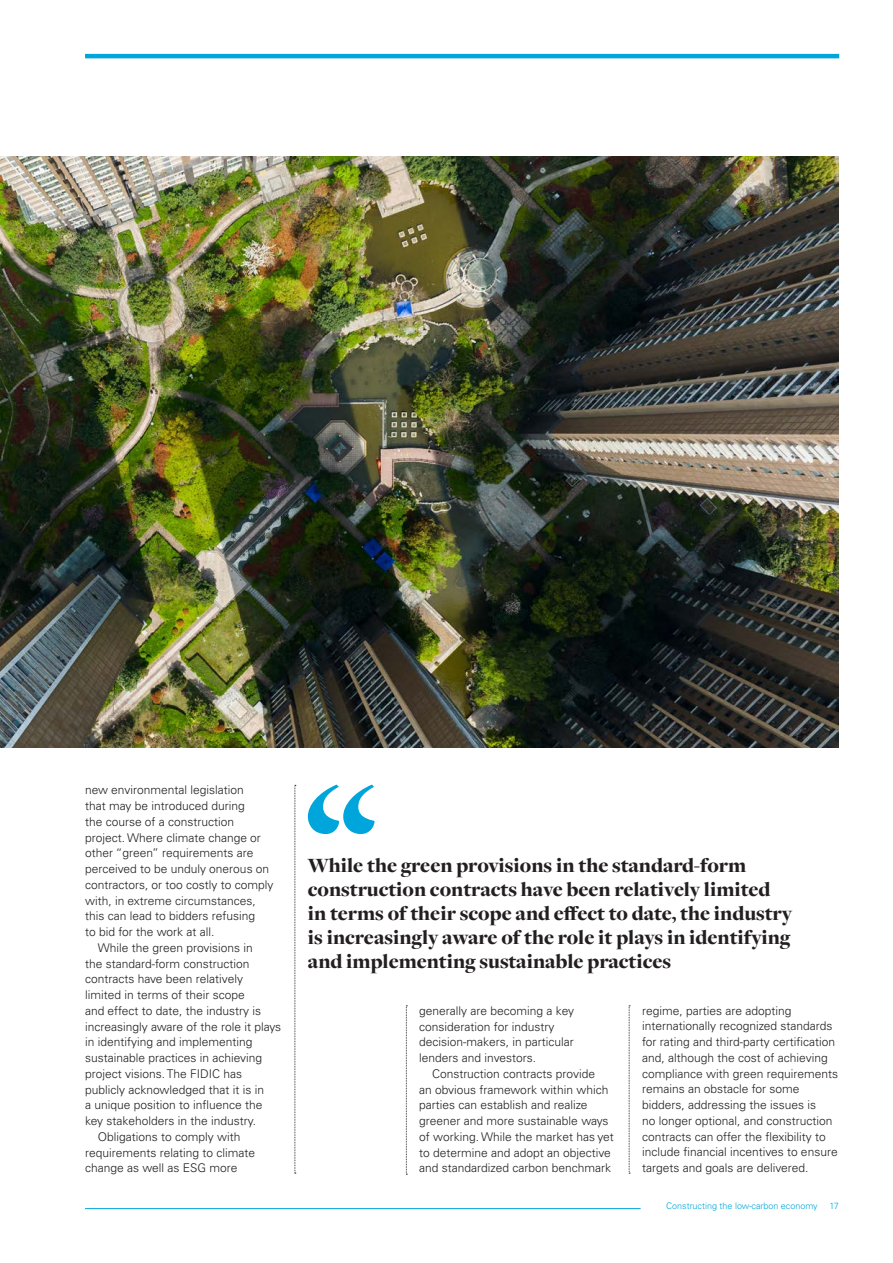
<style>
.page{position:relative;width:893px;height:1263px;background:#fff}
.page>*{position:absolute;margin:0;border:0;box-sizing:border-box;transform-origin:0 0}
.QUOTES_-_Pull_Out_Quote{font:900 21px/24px "Freight Disp Pro";color:#231f20}
.GENERAL_-_Body_Copy_-_Indent{font:300 12px/15.8px "Univers LT Pro 45";color:#231f20}
.GENERAL_-_Body_Copy_-_No_Indent___No_Dro{font:300 12px/15.8px "Univers LT Pro 45";color:#231f20}
.t1{font:300 9px "Univers LT Pro 45";color:#00a6db}
</style>
<div class="page">
<hr style="left:85px;top:1208px;width:556px;height:1px;background:#00a6db">
<hr style="left:85px;top:54px;width:754px;height:4px;background:#00a6db">
<svg style="left:308px;top:784px;width:66px;height:50px"></svg>
<img style="left:0;top:156px;width:839px;height:591px">
<svg style="left:406px;top:1005px;width:1px;height:170px"></svg>
<svg style="left:629px;top:1005px;width:1px;height:169px"></svg>
<svg style="left:295px;top:785px;width:1px;height:389px"></svg>
<p class="GENERAL_-_Body_Copy_-_No_Indent___No_Dro" style="left:85px;top:782px;width:190px">new environmental legislation<br>that may be introduced during<br>the course of a construction project. Where climate change or other “green” requirements are perceived to be unduly onerous on contractors, or too costly to comply with, in extreme circumstances, this can lead to bidders refusing<br>to bid for the work at all.</p>
<p class="GENERAL_-_Body_Copy_-_Indent" style="left:85px;top:940px;width:198px;text-indent:13px">While the green provisions in<br>the standard-form construction contracts have been relatively limited in terms of their scope<br>and effect to date, the industry is increasingly aware of the role it plays in identifying and implementing sustainable practices in achieving project visions. The FIDIC has publicly acknowledged that it is in<br>a unique position to influence the key stakeholders in the industry.</p>
<p class="GENERAL_-_Body_Copy_-_Indent" style="left:85px;top:1128px;width:172px;text-indent:13px">Obligations to comply with requirements relating to climate change as well as ESG more</p>
<p class="QUOTES_-_Pull_Out_Quote" style="left:308px;top:852px;width:486px">While the green provisions in the standard-form construction contracts have been relatively limited in terms of their scope and effect to date, the industry is increasingly aware of the role it plays in identifying and implementing sustainable practices</p>
<p class="GENERAL_-_Body_Copy_-_Indent" style="left:419px;top:1003px;width:156px">generally are becoming a key consideration for industry decision-makers, in particular lenders and investors.</p>
<p class="GENERAL_-_Body_Copy_-_Indent" style="left:419px;top:1066px;width:196px;text-indent:13px">Construction contracts provide<br>an obvious framework within which parties can establish and realize greener and more sustainable ways of working. While the market has yet to determine and adopt an objective and standardized carbon benchmark</p>
<p class="GENERAL_-_Body_Copy_-_Indent" style="left:642px;top:1002px;width:198px">regime, parties are adopting internationally recognized standards for rating and third-party certification and, although the cost of achieving compliance with green requirements remains an obstacle for some bidders, addressing the issues is<br>no longer optional, and construction contracts can offer the flexibility to include financial incentives to ensure targets and goals are delivered.</p>
<p class="t1" style="left:666px;top:1200px;width:153px">Constructing the low-carbon economy</p>
<p class="t1" style="left:830px;top:1200px;width:11px">17</p>
</div>
